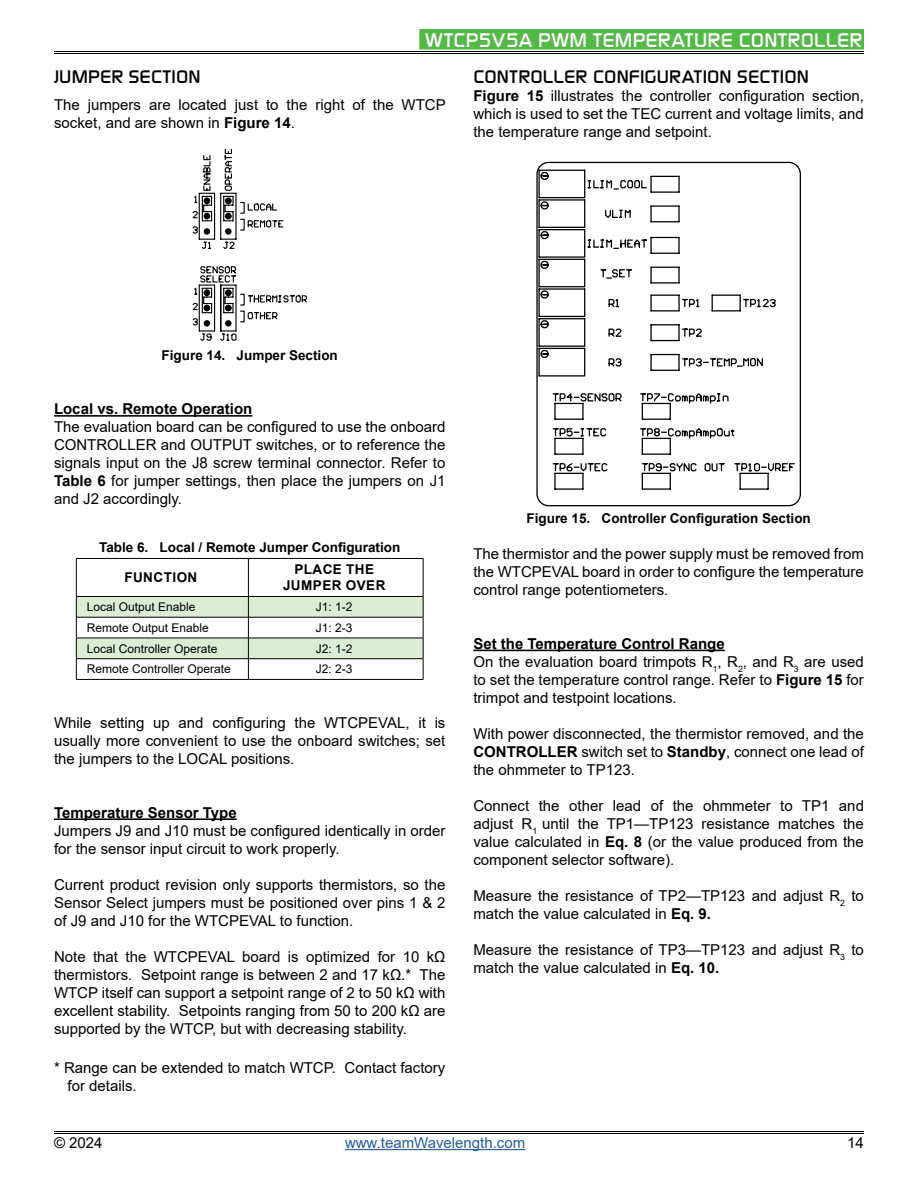
<style>
.page{position:relative;width:918px;height:1188px;background:#fff}
.page>*{position:absolute;margin:0;border:0;box-sizing:border-box;transform-origin:0 0}
.t1{font:19.5px "Modaerne";letter-spacing:.015em;color:#fff;scale:1.1 1}
.t2{font:18px "Modaerne";letter-spacing:.005em;color:#000;scale:1.1 1}
.t3{font:15px/18px "Arial";color:#000;text-align:justify}
.t4{font:700 15px "Arial";color:#000}
.t5{font:15px "Arial";color:#215e9e}
.t6{font:700 13.5px "Arial";color:#000}
.t7{font:700 13.5px/16.2px "Arial";letter-spacing:.035em;color:#000;text-align:center}
.t8{font:12px "Arial";color:#000}
.s1{font-weight:700}
</style>
<div class="page">
<hr style="left:345px;top:1149px;width:180px;height:1px;background:#215e9e">
<hr style="left:54px;top:51px;width:810px;height:1px;background:#000">
<hr style="left:54px;top:53px;width:810px;height:1px;background:#000">
<hr style="left:54px;top:1131px;width:810px;height:1px;background:#000">
<hr style="left:54px;top:1133px;width:810px;height:1px;background:#000">
<div style="left:420px;top:30px;width:443px;height:19px;background:#54b948"></div>
<div style="left:419px;top:29px;width:445px;height:21px;border:2px solid #54b948"></div>
<hr style="left:54px;top:415px;width:198px;height:2px;background:#000">
<hr style="left:54px;top:818px;width:183px;height:2px;background:#000">
<svg style="left:193px;top:149px;width:114px;height:192px"></svg>
<hr style="left:76px;top:558px;width:172px;height:1px;background:#000">
<hr style="left:76px;top:559px;width:1px;height:37px;background:#000">
<hr style="left:248px;top:558px;width:175px;height:1px;background:#000">
<hr style="left:248px;top:559px;width:1px;height:37px;background:#000">
<hr style="left:423px;top:559px;width:1px;height:37px;background:#000">
<svg style="left:76px;top:596px;width:348px;height:83px"></svg>
<hr style="left:76px;top:679px;width:172px;height:1px;background:#000">
<hr style="left:248px;top:679px;width:175px;height:1px;background:#000">
<hr style="left:473px;top:650px;width:252px;height:1px;background:#000">
<svg style="left:538px;top:169px;width:257px;height:321px"></svg>
<svg style="left:594px;top:269px;width:170px;height:170px"></svg>
<div style="left:536px;top:162px;width:265px;height:344px;border:1px solid #000;border-radius:12px"></div>
<h1 class="t1" style="left:425px;top:29px;width:399px">WTCP5V5A PWM TEMPERATURE CONTROLLER</h1>
<p class="t2" style="left:54px;top:67px;width:135px">JUMPER SECTION</p>
<p class="t3" style="left:54px;top:95px;width:393px">The jumpers are located just to the right of the WTCP socket, and are shown in <span class="s1">Figure 14</span>.</p>
<p class="t2" style="left:473px;top:67px;width:307px">CONTROLLER CONFIGURATION SECTION</p>
<p class="t3" style="left:473px;top:86px;width:392px"><span class="s1">Figure 15</span> illustrates the controller configuration section, which is used to set the TEC current and voltage limits, and the temperature range and setpoint.</p>
<p class="t6" style="left:162px;top:346px;width:178px">Figure 14. Jumper Section</p>
<p class="t4" style="left:54px;top:398px;width:200px">Local vs. Remote Operation</p>
<p class="t3" style="left:54px;top:418px;width:393px">The evaluation board can be configured to use the onboard CONTROLLER and OUTPUT switches, or to reference the signals input on the J8 screw terminal connector. Refer to <span class="s1">Table 6</span> for jumper settings, then place the jumpers on J1 and J2 accordingly.</p>
<p class="t6" style="left:99px;top:538px;width:303px">Table 6. Local / Remote Jumper Configuration</p>
<p class="t7" style="left:124px;top:570px;width:75px">FUNCTION</p>
<p class="t7" style="left:283px;top:562px;width:104px">PLACE THE<br>JUMPER OVER</p>
<p class="t8" style="left:87px;top:599px;width:110px">Local Output Enable</p>
<p class="t8" style="left:316px;top:599px;width:38px">J1: 1-2</p>
<p class="t8" style="left:87px;top:619px;width:124px">Remote Output Enable</p>
<p class="t8" style="left:316px;top:619px;width:38px">J1: 2-3</p>
<p class="t8" style="left:87px;top:640px;width:132px">Local Controller Operate</p>
<p class="t8" style="left:316px;top:640px;width:38px">J2: 1-2</p>
<p class="t8" style="left:87px;top:661px;width:146px">Remote Controller Operate</p>
<p class="t8" style="left:316px;top:661px;width:38px">J2: 2-3</p>
<p class="t3" style="left:54px;top:713px;width:393px">While setting up and configuring the WTCPEVAL, it is usually more convenient to use the onboard switches; set the jumpers to the LOCAL positions.</p>
<p class="t4" style="left:54px;top:802px;width:184px">Temperature Sensor Type</p>
<p class="t3" style="left:54px;top:821px;width:393px">Jumpers J9 and J10 must be configured identically in order for the sensor input circuit to work properly.</p>
<p class="t3" style="left:54px;top:875px;width:393px">Current product revision only supports thermistors, so the Sensor Select jumpers must be positioned over pins 1 &amp; 2 of J9 and J10 for the WTCPEVAL to function.</p>
<p class="t3" style="left:54px;top:947px;width:393px">Note that the WTCPEVAL board is optimized for 10 kΩ thermistors. Setpoint range is between 2 and 17 kΩ.* The WTCP itself can support a setpoint range of 2 to 50 kΩ with excellent stability. Setpoints ranging from 50 to 200 kΩ are supported by the WTCP, but with decreasing stability.</p>
<p class="t3" style="left:68px;top:1059px;width:379px;text-indent:-14px">* Range can be extended to match WTCP. Contact factory for details.</p>
<p class="t6" style="left:527px;top:509px;width:286px">Figure 15. Controller Configuration Section</p>
<p class="t3" style="left:473px;top:544px;width:392px">The thermistor and the power supply must be removed from the WTCPEVAL board in order to configure the temperature control range potentiometers.</p>
<p class="t3" style="left:473px;top:634px;width:392px;text-align:left"><span class="s1">Set the Temperature Control Range<br></span>On the evaluation board trimpots R<sub>1</sub>, R<sub>2</sub>, and R<sub>3</sub> are used to set the temperature control range. Refer to <span class="s1">Figure 15</span> for trimpot and testpoint locations.</p>
<p class="t3" style="left:473px;top:724px;width:392px">With power disconnected, the thermistor removed, and the <span class="s1">CONTROLLER</span> switch set to <span class="s1">Standby</span>, connect one lead of the ohmmeter to TP123.</p>
<p class="t3" style="left:473px;top:796px;width:392px">Connect the other lead of the ohmmeter to TP1 and adjust R<sub>1</sub> until the TP1—TP123 resistance matches the value calculated in <span class="s1">Eq. 8</span> (or the value produced from the component selector software).</p>
<p class="t3" style="left:473px;top:886px;width:392px">Measure the resistance of TP2—TP123 and adjust R<sub>2</sub> to match the value calculated in <span class="s1">Eq. 9.</span></p>
<p class="t3" style="left:473px;top:940px;width:392px">Measure the resistance of TP3—TP123 and adjust R<sub>3</sub> to match the value calculated in <span class="s1">Eq. 10.</span></p>
<p class="t3" style="left:54px;top:1133px;width:50px">© 2024</p>
<p class="t5" style="left:345px;top:1132px;width:182px">www.teamWavelength.com</p>
<p class="t3" style="left:847px;top:1133px;width:18px">14</p>
</div>
